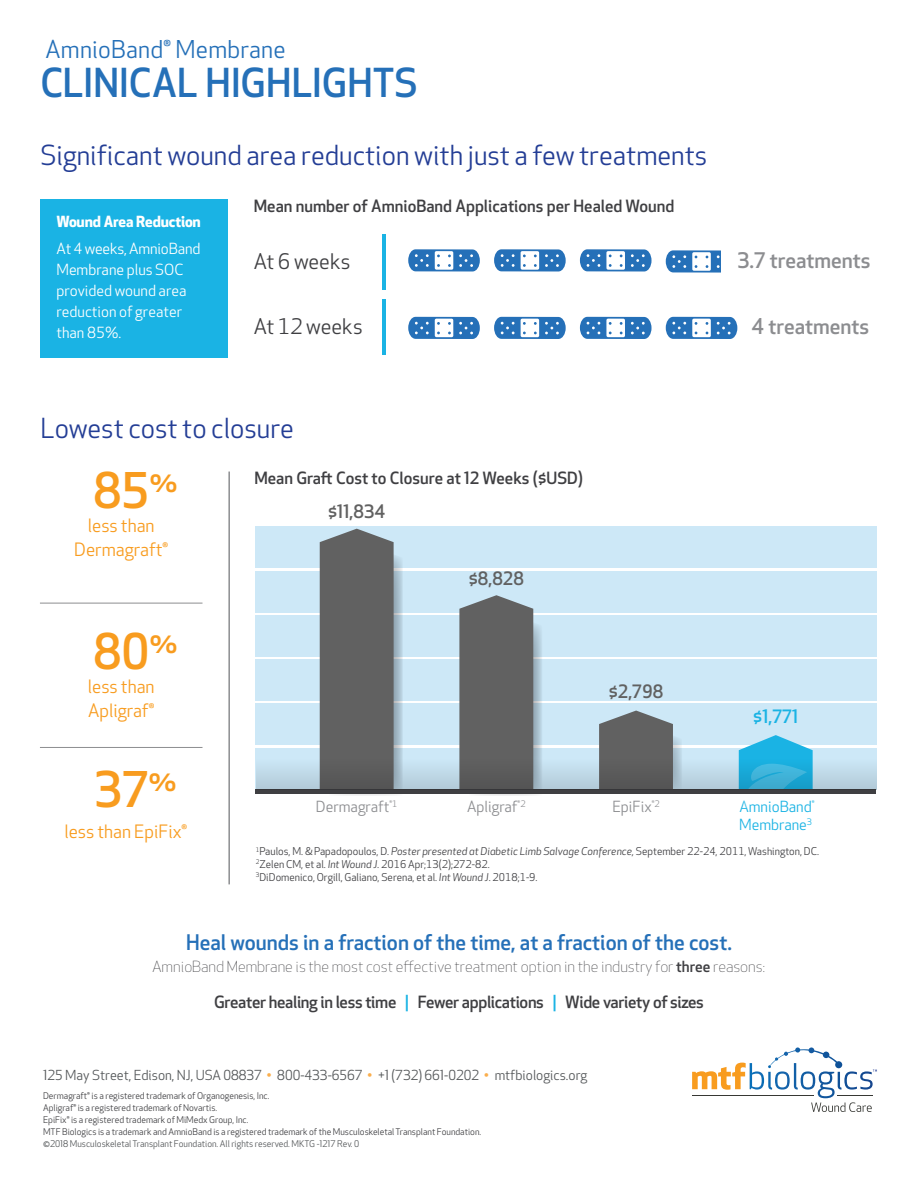
<style>
.page{position:relative;width:918px;height:1188px;background:#fff}
.page>*{position:absolute;margin:0;border:0;box-sizing:border-box;transform-origin:0 0}
.t1{font:500 48px "Apex New";color:#f89c1f}
.t2{font:500 39px "Apex New";letter-spacing:-.005em;color:#2570b8}
.t3{font:27px "Apex New";color:#233d95}
.t4{font:24px "Apex New";letter-spacing:.01em;color:#2570b8}
.t5{font:500 21px "Apex New";color:#2570b8}
.t6{font:500 21px "Apex New";color:#8c8d90}
.t7{font:21px "Apex New";color:#3f3f42}
.t8{font:18px/24px "Apex New";color:#f89c1f;text-align:center}
.t9{font:500 18px "Apex New";color:#616161}
.t10{font:500 18px "Apex New";color:#1ab3e4}
.t11{font:500 16.5px "Apex New";color:#3f3f42}
.t12{font:500 16.5px "Apex New";letter-spacing:-.02em;color:#3f3f42}
.t13{font:300 15px "Apex New";color:#3f3f42}
.t14{font:15px/21px "Apex New";color:#fff}
.t15{font:15px "Apex New";color:#8c8d90}
.t16{font:15px/18px "Apex New";color:#1ab3e4}
.t17{font:700 15px "Apex New";letter-spacing:-.01em;color:#fff}
.t18{font:13.5px "Apex New";color:#545759}
.t19{font:10.5px "Apex New";color:#3f3f42}
.t20{font:9px/12px "Apex New";color:#3f3f42}
.s1{font-style:italic}
.s2{font-weight:500}
.s3{color:#1ab3e4}
.s4{font-weight:700;color:#faae4d}
.s5{color:#545759}
</style>
<div class="page">
<div style="left:255px;top:571px;width:622px;height:42px;background:#cde8f7"></div>
<div style="left:255px;top:526px;width:622px;height:42px;background:#cde8f7"></div>
<hr style="left:228px;top:472px;width:2px;height:412px;background:#8c8d90">
<svg style="left:257px;top:602px;width:617px;height:156px"></svg>
<svg style="left:259px;top:607px;width:613px;height:151px"></svg>
<svg style="left:261px;top:612px;width:610px;height:146px;fill:#cde8f7"></svg>
<div style="left:262px;top:617px;width:607px;height:141px;background:#cde8f7"></div>
<svg style="left:459px;top:595px;width:83px;height:201px;background:#6f7375"></svg>
<svg style="left:320px;top:529px;width:83px;height:267px;background:#6d7072"></svg>
<svg style="left:599px;top:711px;width:83px;height:47px;background:#797e82"></svg>
<svg style="left:739px;top:735px;width:74px;height:23px;background:#57c5ea"></svg>
<hr style="left:255px;top:790px;width:621px;height:4px;background:#3f3f42">
<hr style="left:40px;top:603px;width:163px;height:1px;background:#8c8d90">
<hr style="left:40px;top:747px;width:163px;height:1px;background:#8c8d90">
<svg style="left:256px;top:758px;width:621px;height:32px;background:#85a1ae"></svg>
<svg style="left:692px;top:1047px;width:185px;height:65px"></svg>
<div style="left:40px;top:199px;width:188px;height:159px;background:#1ab3e4"></div>
<hr style="left:382px;top:234px;width:4px;height:56px;background:#1ab3e4">
<hr style="left:382px;top:299px;width:4px;height:56px;background:#1ab3e4">
<svg style="left:408px;top:249px;width:72px;height:23px"></svg>
<svg style="left:408px;top:317px;width:72px;height:22px"></svg>
<svg style="left:494px;top:249px;width:72px;height:23px"></svg>
<svg style="left:494px;top:317px;width:72px;height:22px"></svg>
<svg style="left:580px;top:249px;width:72px;height:23px"></svg>
<svg style="left:580px;top:317px;width:72px;height:22px"></svg>
<svg style="left:666px;top:317px;width:71px;height:22px"></svg>
<svg style="left:666px;top:250px;width:55px;height:23px"></svg>
<p class="t4" style="left:46px;top:36px;width:242px">AmnioBand® Membrane</p>
<p class="t2" style="left:40px;top:57px;width:379px">CLINICAL HIGHLIGHTS</p>
<p class="t3" style="left:40px;top:140px;width:668px">Significant wound area reduction with just a few treatments</p>
<p class="t11" style="left:254px;top:195px;width:422px">Mean number of AmnioBand Applications per Healed Wound</p>
<p class="t7" style="left:254px;top:249px;width:98px">At 6 weeks</p>
<p class="t17" style="left:56px;top:212px;width:146px">Wound Area Reduction</p>
<p class="t14" style="left:56px;top:239px;width:146px">At 4 weeks, AmnioBand<br>Membrane plus SOC provided wound area reduction of greater than 85%.</p>
<p class="t7" style="left:254px;top:315px;width:110px">At 12 weeks</p>
<p class="t3" style="left:40px;top:413px;width:255px">Lowest cost to closure</p>
<p class="t1" style="left:93px;top:458px;width:86px">85<sup>%</sup></p>
<p class="t8" style="left:74px;top:514px;width:95px">less than<br>Dermagraft®</p>
<p class="t11" style="left:254px;top:467px;width:330px">Mean Graft Cost to Closure at 12 Weeks ($USD)</p>
<p class="t9" style="left:328px;top:500px;width:59px">$11,834</p>
<p class="t1" style="left:93px;top:619px;width:86px">80<sup>%</sup></p>
<p class="t8" style="left:88px;top:675px;width:68px;text-align:left">less than<br>Apligraf®</p>
<p class="t9" style="left:469px;top:566px;width:57px">$8,828</p>
<p class="t9" style="left:609px;top:679px;width:56px">$2,798</p>
<p class="t6" style="left:737px;top:246px;width:135px">3.7 treatments</p>
<p class="t6" style="left:752px;top:312px;width:119px">4 treatments</p>
<p class="t10" style="left:753px;top:704px;width:46px">$1,771</p>
<p class="t1" style="left:95px;top:758px;width:84px">37<sup>%</sup></p>
<p class="t8" style="left:64px;top:820px;width:124px">less than EpiFix®</p>
<p class="t15" style="left:316px;top:798px;width:83px">Dermagraft<sup>®1</sup></p>
<p class="t15" style="left:467px;top:798px;width:60px">Apligraf<sup>®2</sup></p>
<p class="t15" style="left:612px;top:798px;width:49px">EpiFix<sup>®2</sup></p>
<p class="t16" style="left:739px;top:798px;width:77px">AmnioBand<sup>®<br></sup>Membrane<sup>3</sup></p>
<p class="t19" style="left:256px;top:846px;width:565px"><sup>1</sup>Paulos, M. &amp; Papadopoulos, D. <span class="s1">Poster presented at Diabetic Limb Salvage Conference,</span> September 22-24, 2011, Washington, DC.</p>
<p class="t19" style="left:256px;top:858px;width:236px"><sup>2</sup>Zelen CM, et al. <span class="s1">Int Wound J.</span> 2016 Apr;13(2);272-82.</p>
<p class="t19" style="left:256px;top:871px;width:283px"><sup>3</sup>DiDomenico, Orgill, Galiano, Serena, et al. <span class="s1">Int Wound J</span>. 2018;1-9.</p>
<p class="t5" style="left:186px;top:928px;width:547px">Heal wounds in a fraction of the time, at a fraction of the cost.</p>
<p class="t13" style="left:153px;top:957px;width:614px">AmnioBand Membrane is the most cost effective treatment option in the industry for <span class="s2">three</span> reasons:</p>
<p class="t12" style="left:214px;top:991px;width:491px">Greater healing in less time <span class="s3">|</span> Fewer applications <span class="s3">|</span> Wide variety of sizes</p>
<p class="t18" style="left:43px;top:1067px;width:546px">125 May Street, Edison, NJ, USA 08837 <span class="s4">•</span> 800-433-6567 <span class="s4">•</span> +1 (732) 661-0202 <span class="s4">•</span> mtfbiologics.org</p>
<p class="t20" style="left:43px;top:1090px;width:228px">Dermagraft® is a registered trademark of Organogenesis, Inc.</p>
<p class="t20" style="left:43px;top:1102px;width:176px">Apligraf® is a registered trademark of Novartis.</p>
<p class="t20" style="left:43px;top:1114px;width:207px">EpiFix® is a registered trademark of MiMedx Group, Inc.</p>
<p class="t20" style="left:43px;top:1126px;width:440px">MTF Biologics is a trademark and AmnioBand is a registered trademark of the Musculoskeletal Transplant Foundation. <span class="s5">©2018 Musculoskeletal Transplant Foundation. All rights reserved. MKTG -1217 Rev. 0</span></p>
</div>
